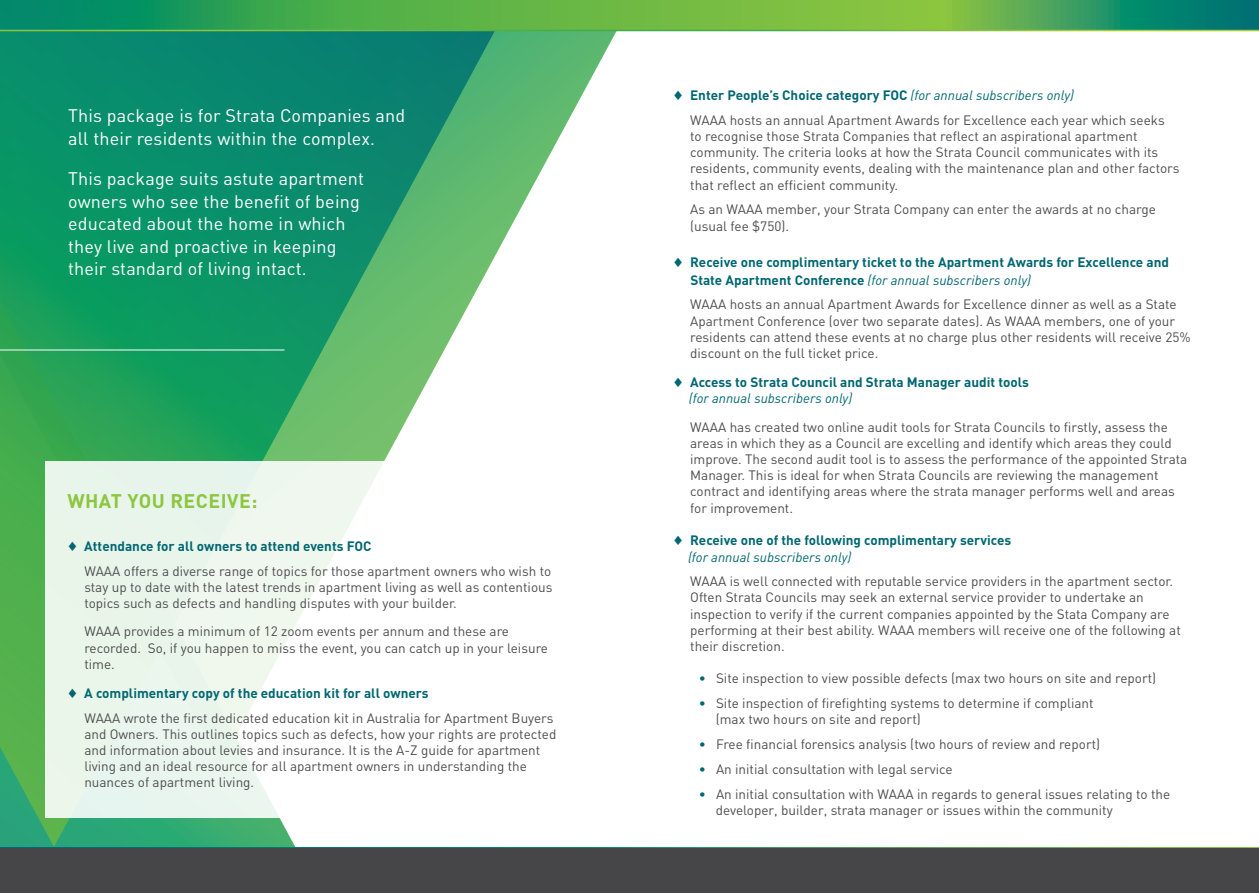
<style>
.page{position:relative;width:1259px;height:893px;background:#fff}
.page>*{position:absolute;margin:0;border:0;box-sizing:border-box;transform-origin:0 0}
.t1{font:700 19.5px "DIN";letter-spacing:.025em;color:#8dc63f}
.t2{font:18px/22.5px "DIN";letter-spacing:.01em;color:#fff}
.t3{font:13.5px/16.2px "DIN";color:#4d4d4f}
.t4{font:700 13.5px/18px "DIN";color:#006772}
.s1{color:#006772}
.s2{font-weight:700;color:#006772}
.s3{font-style:italic;color:#006772}
.s4{font-weight:400;font-style:italic}
</style>
<div class="page">
<svg style="left:527px;top:31px;width:166px;height:166px"></svg>
<svg style="left:0;top:31px;width:527px;height:816px;background:#3ba776"></svg>
<hr style="left:0;top:350px;width:284px;height:1px;background:#fff">
<div style="left:0;top:847px;width:1259px;height:46px;background:#464547"></div>
<svg style="left:0;top:0;width:1259px;height:30px;background:#49a851"></svg>
<div style="left:45px;top:461px;width:547px;height:356px;background:linear-gradient(to right,#e6f4e8,#fff)"></div>
<h2 class="t2" style="left:68px;top:104px;width:339px">This package is for Strata Companies and all their residents within the complex.</h2>
<h2 class="t2" style="left:68px;top:167px;width:297px">This package suits astute apartment owners who see the benefit of being educated about the home in which they live and proactive in keeping their standard of living intact.</h2>
<h1 class="t1" style="left:67px;top:489px;width:191px">WHAT YOU RECEIVE:</h1>
<p class="t3" style="left:84px;top:534px;width:468px;line-height:24.8px;text-indent:-17px"><span class="s1">♦</span> <span class="s2">Attendance for all owners to attend events FOC<br></span>WAAA offers a diverse range of topics for those apartment owners who wish to</p>
<p class="t3" style="left:84px;top:579px;width:469px">stay up to date with the latest trends in apartment living as well as contentious topics such as defects and handling disputes with your builder.</p>
<p class="t3" style="left:84px;top:623px;width:465px">WAAA provides a minimum of 12 zoom events per annum and these are recorded. So, if you happen to miss the event, you can catch up in your leisure time.</p>
<p class="t3" style="left:84px;top:680px;width:471px;line-height:24.8px;text-indent:-17px"><span class="s1">♦</span> <span class="s2">A complimentary copy of the education kit for all owners<br></span>WAAA wrote the first dedicated education kit in Australia for Apartment Buyers</p>
<p class="t3" style="left:84px;top:725px;width:473px">and Owners. This outlines topics such as defects, how your rights are protected and information about levies and insurance. It is the A-Z guide for apartment living and an ideal resource for all apartment owners in understanding the nuances of apartment living.</p>
<p class="t3" style="left:690px;top:83px;width:476px;line-height:24.8px;text-indent:-17px"><span class="s1">♦</span> <span class="s2">Enter People’s Choice category FOC</span> <span class="s3">(for annual subscribers only)<br></span>WAAA hosts an annual Apartment Awards for Excellence each year which seeks</p>
<p class="t3" style="left:690px;top:128px;width:491px">to recognise those Strata Companies that reflect an aspirational apartment community. The criteria looks at how the Strata Council communicates with its residents, community events, dealing with the maintenance plan and other factors that reflect an efficient community.</p>
<p class="t3" style="left:690px;top:201px;width:467px">As an WAAA member, your Strata Company can enter the awards at no charge (usual fee $750).</p>
<p class="t4" style="left:690px;top:252px;width:480px;text-indent:-17px">♦ Receive one complimentary ticket to the Apartment Awards for Excellence and<br>State Apartment Conference <span class="s4">(for annual subscribers only)</span></p>
<p class="t3" style="left:690px;top:296px;width:502px">WAAA hosts an annual Apartment Awards for Excellence dinner as well as a State Apartment Conference (over two separate dates). As WAAA members, one of your residents can attend these events at no charge plus other residents will receive 25% discount on the full ticket price.</p>
<p class="t4" style="left:689px;top:373px;width:341px;line-height:16.2px;text-indent:-16px">♦ Access to Strata Council and Strata Manager audit tools <span class="s4">(for annual subscribers only)</span></p>
<p class="t3" style="left:690px;top:418px;width:499px">WAAA has created two online audit tools for Strata Councils to firstly, assess the areas in which they as a Council are excelling and identify which areas they could improve. The second audit tool is to assess the performance of the appointed Strata Manager. This is ideal for when Strata Councils are reviewing the management contract and identifying areas where the strata manager performs well and areas for improvement.</p>
<p class="t4" style="left:688px;top:531px;width:324px;line-height:16.5px;text-indent:-15px">♦ Receive one of the following complimentary services <span class="s4">(for annual subscribers only)</span></p>
<p class="t3" style="left:690px;top:573px;width:492px">WAAA is well connected with reputable service providers in the apartment sector.<br>Often Strata Councils may seek an external service provider to undertake an inspection to verify if the current companies appointed by the Stata Company are performing at their best ability. WAAA members will receive one of the following at their discretion.</p>
<p class="t3" style="left:698px;top:670px;width:459px"><span class="s1">•</span> Site inspection to view possible defects (max two hours on site and report)</p>
<p class="t3" style="left:716px;top:695px;width:379px;text-indent:-17px"><span class="s1">•</span> Site inspection of firefighting systems to determine if compliant (max two hours on site and report)</p>
<p class="t3" style="left:698px;top:736px;width:403px"><span class="s1">•</span> Free financial forensics analysis (two hours of review and report)</p>
<p class="t3" style="left:698px;top:761px;width:255px"><span class="s1">•</span> An initial consultation with legal service</p>
<p class="t3" style="left:716px;top:785px;width:456px;text-indent:-17px"><span class="s1">•</span> An initial consultation with WAAA in regards to general issues relating to the developer, builder, strata manager or issues within the community</p>
</div>
